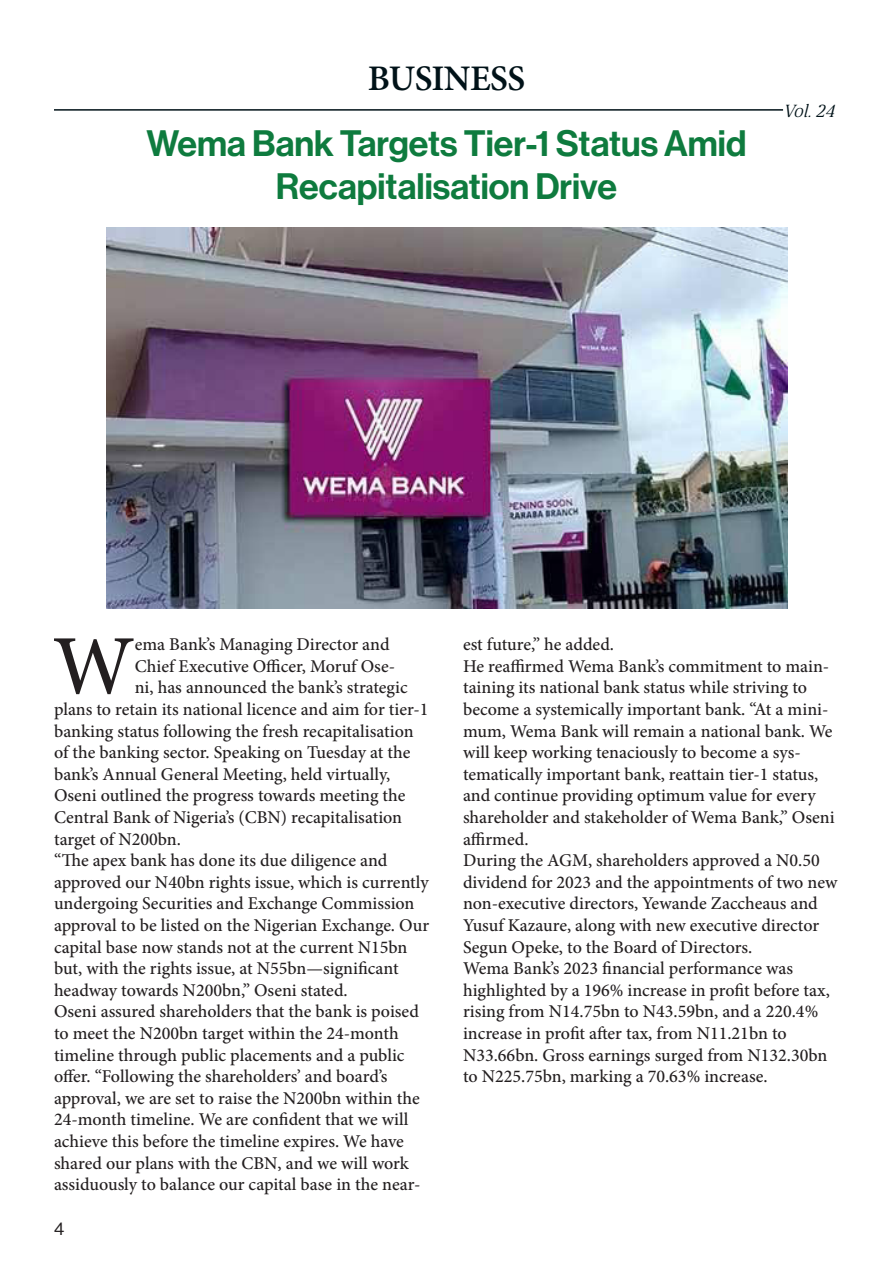
<style>
.page{position:relative;width:893px;height:1263px;background:#fff}
.page>*{position:absolute;margin:0;border:0;box-sizing:border-box;transform-origin:0 0}
.t1{font:500 84.45px "Minion Pro";color:#231f20}
.t2{font:36px "Neue Haas Display Mediu";color:#0e7b3e}
.t3{font:600 36px "Minion Pro";letter-spacing:-.015em;color:#001218}
.t4{font:500 18px/21.6px "Minion Pro";color:#231f20}
.t5{font:italic 300 18px "Breve News";color:#001218}
.t6{font:18px "Neue Haas Display";color:#231f20}
</style>
<div class="page">
<hr style="left:54px;top:109px;width:729px;height:2px;background:#001218">
<img style="left:107px;top:228px;width:680px;height:380px">
<p class="t3" style="left:368px;top:53px;width:159px">BUSINESS</p>
<p class="t2" style="left:147px;top:122px;width:601px">Wema Bank Targets Tier-1 Status Amid</p>
<p class="t2" style="left:276px;top:166px;width:342px">Recapitalisation Drive</p>
<p class="t5" style="left:783px;top:101px;width:53px">Vol. 24</p>
<p class="t1" style="left:53px;top:609px;width:84px">W</p>
<p class="t4" style="left:135px;top:634px;width:256px">ema Bank’s Managing Director and</p>
<p class="t4" style="left:135px;top:655px;width:262px">Chief Executive Officer, Moruf Ose-</p>
<p class="t4" style="left:135px;top:677px;width:274px">ni, has announced the bank’s strategic</p>
<p class="t4" style="left:54px;top:698px;width:376px">plans to retain its national licence and aim for tier-1</p>
<p class="t4" style="left:54px;top:720px;width:361px">banking status following the fresh recapitalisation</p>
<p class="t4" style="left:54px;top:742px;width:358px">of the banking sector. Speaking on Tuesday at the</p>
<p class="t4" style="left:54px;top:763px;width:338px">bank’s Annual General Meeting, held virtually,</p>
<p class="t4" style="left:54px;top:785px;width:353px">Oseni outlined the progress towards meeting the</p>
<p class="t4" style="left:54px;top:806px;width:350px">Central Bank of Nigeria’s (CBN) recapitalisation</p>
<p class="t4" style="left:54px;top:828px;width:129px">target of N200bn.</p>
<p class="t4" style="left:54px;top:850px;width:377px">“The apex bank has done its due diligence and approved our N40bn rights issue, which is currently undergoing Securities and Exchange Commission approval to be listed on the Nigerian Exchange. Our capital base now stands not at the current N15bn but, with the rights issue, at N55bn—significant headway towards N200bn,” Oseni stated.</p>
<p class="t4" style="left:54px;top:1001px;width:368px">Oseni assured shareholders that the bank is poised to meet the N200bn target within the 24-month timeline through public placements and a public offer. “Following the shareholders’ and board’s approval, we are set to raise the N200bn within the 24-month timeline. We are confident that we will achieve this before the timeline expires. We have shared our plans with the CBN, and we will work assiduously to balance our capital base in the near-</p>
<p class="t6" style="left:54px;top:1218px;width:12px">4</p>
<p class="t4" style="left:463px;top:634px;width:153px">est future,” he added.</p>
<p class="t4" style="left:463px;top:655px;width:373px">He reaffirmed Wema Bank’s commitment to main&shy;taining its national bank status while striving to become a systemically important bank. “At a mini&shy;mum, Wema Bank will remain a national bank. We will keep working tenaciously to become a sys&shy;tematically important bank, reattain tier-1 status, and continue providing optimum value for every shareholder and stakeholder of Wema Bank,” Oseni affirmed.</p>
<p class="t4" style="left:463px;top:850px;width:376px">During the AGM, shareholders approved a N0.50 dividend for 2023 and the appointments of two new non-executive directors, Yewande Zaccheaus and Yusuf Kazaure, along with new executive director Segun Opeke, to the Board of Directors.</p>
<p class="t4" style="left:463px;top:958px;width:368px">Wema Bank’s 2023 financial performance was highlighted by a 196% increase in profit before tax, rising from N14.75bn to N43.59bn, and a 220.4% increase in profit after tax, from N11.21bn to N33.66bn. Gross earnings surged from N132.30bn to N225.75bn, marking a 70.63% increase.</p>
</div>
